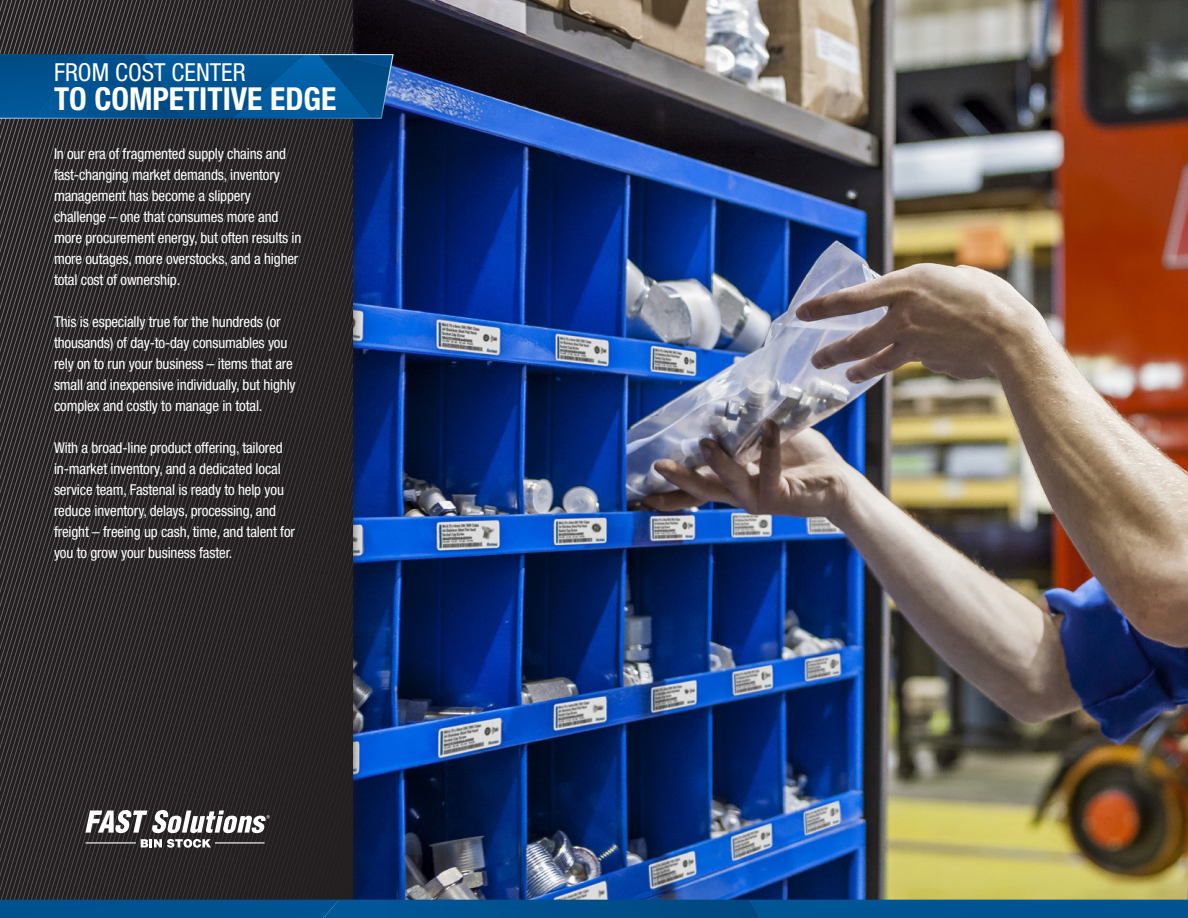
<style>
.page{position:relative;width:1188px;height:918px;background:#fff}
.page>*{position:absolute;margin:0;border:0;box-sizing:border-box;transform-origin:0 0}
.t1{font:700 condensed 31.65px "Helvetica Neue";color:#fff}
.t2{font:condensed 24.75px "Helvetica Neue";color:#fff}
.t3{font:condensed 15px/21px "Helvetica Neue LT Std";letter-spacing:-.01em;color:#fff}
</style>
<div class="page">
<img style="left:362px;top:0;width:826px;height:900px">
<div style="left:0;top:0;width:362px;height:909px;background:#231f20;opacity:.75"></div>
<svg style="left:0;top:0;width:352px;height:900px;background:#2d2a2b"></svg>
<svg style="left:0;top:900px;width:1188px;height:18px;background:#00518f"></svg>
<svg style="left:85px;top:810px;width:185px;height:23px"></svg>
<hr style="left:85px;top:842px;width:51px;height:1px;background:#fff">
<svg style="left:141px;top:839px;width:70px;height:9px"></svg>
<hr style="left:215px;top:842px;width:50px;height:1px;background:#fff">
<svg style="left:0;top:53px;width:394px;height:66px;background:#045492"></svg>
<p class="t2" style="left:54px;top:58px;width:193px">FROM COST CENTER</p>
<p class="t1" style="left:54px;top:80px;width:284px">TO COMPETITIVE EDGE</p>
<p class="t3" style="left:54px;top:143px;width:249px">In our era of fragmented supply chains and fast-changing market demands, inventory management has become a slippery challenge – one that consumes more and more procurement energy, but often results in more outages, more overstocks, and a higher total cost of ownership.</p>
<p class="t3" style="left:54px;top:311px;width:243px">This is especially true for the hundreds (or thousands) of day-to-day consumables you rely on to run your business – items that are small and inexpensive individually, but highly complex and costly to manage in total.</p>
<p class="t3" style="left:54px;top:437px;width:242px">With a broad-line product offering, tailored in-market inventory, and a dedicated local service team, Fastenal is ready to help you reduce inventory, delays, processing, and freight – freeing up cash, time, and talent for you to grow your business faster.</p>
</div>
